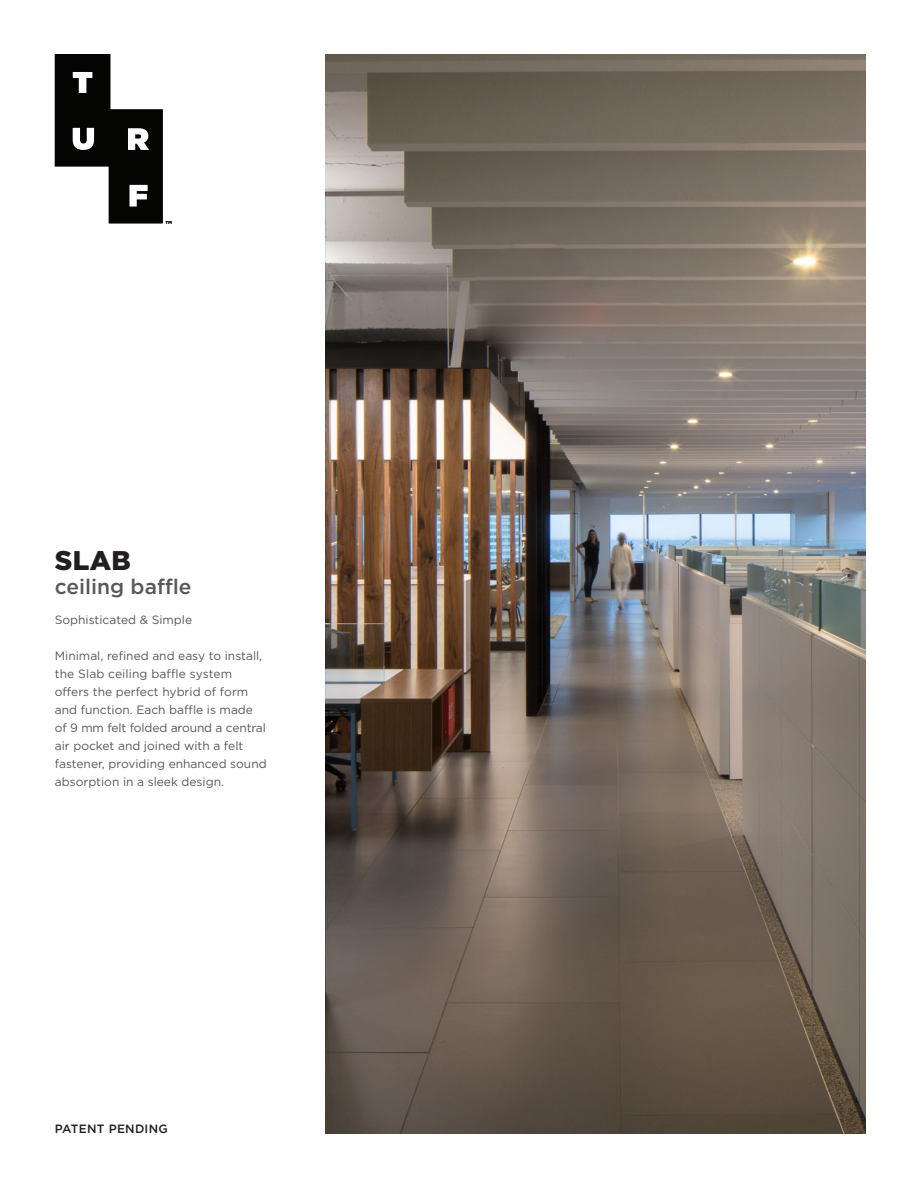
<style>
.page{position:relative;width:918px;height:1188px;background:#fff}
.page>*{position:absolute;margin:0;border:0;box-sizing:border-box;transform-origin:0 0}
.t1{font:900 27px "Gotham";color:#231f20}
.t2{font:500 21px "Gotham";color:#57585a}
.t3{font:12px/18px "Gotham";color:#57585a}
.t4{font:500 12px "Gotham";letter-spacing:.02em;color:#231f20}
</style>
<div class="page">
<img style="left:325px;top:54px;width:540px;height:1080px">
<svg style="left:55px;top:54px;width:116px;height:170px"></svg>
<p class="t1" style="left:55px;top:542px;width:78px">SLAB</p>
<p class="t2" style="left:55px;top:573px;width:138px">ceiling baffle</p>
<p class="t3" style="left:55px;top:610px;width:139px">Sophisticated &amp; Simple</p>
<p class="t3" style="left:55px;top:646px;width:213px">Minimal, refined and easy to install, the Slab ceiling baffle system offers the perfect hybrid of form and function. Each baffle is made of 9 mm felt folded around a central air pocket and joined with a felt fastener, providing enhanced sound absorption in a sleek design.</p>
<p class="t4" style="left:55px;top:1121px;width:114px">PATENT PENDING</p>
</div>
